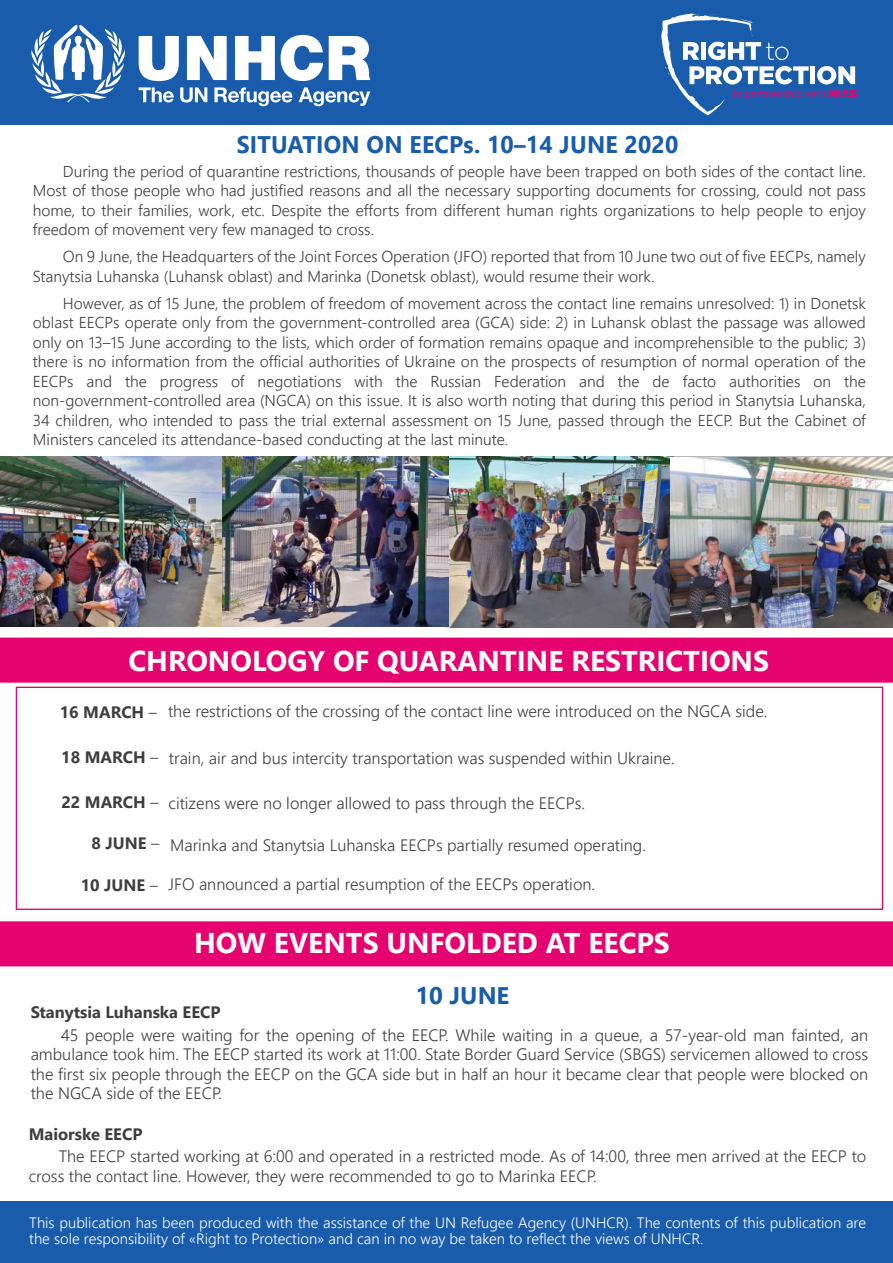
<style>
.page{position:relative;width:893px;height:1263px;background:#fff}
.page>*{position:absolute;margin:0;border:0;box-sizing:border-box;transform-origin:0 0}
.t1{font:700 28.5px "Segoe UI";color:#fff}
.t2{font:700 24px "Segoe UI";letter-spacing:.01em;color:#185cab;scale:.96 1}
.t3{font:700 24px "Segoe UI";letter-spacing:.01em;color:#185cab}
.t4{font:300 16.5px/19.5px "Segoe UI";color:#3e3e3f}
.t5{font:700 16.5px "Segoe UI";color:#3e3e3f}
.t6{font:300 15.75px/19.5px "Segoe UI";color:#3e3e3f;text-align:justify}
.t7{font:300 15px/16.5px "Segoe UI";color:#fff}
.s1{font-weight:700}
.s2{font-weight:300}
</style>
<div class="page">
<div style="left:16px;top:687px;width:867px;height:223px;border:1px solid #e4036f"></div>
<div style="left:0;top:0;width:893px;height:124px;background:#185cab"></div>
<div style="left:0;top:638px;width:893px;height:45px;background:#e4036f"></div>
<img style="left:446px;top:457px;width:228px;height:171px">
<img style="left:0;top:456px;width:448px;height:171px">
<img style="left:670px;top:457px;width:223px;height:170px">
<div style="left:0;top:921px;width:893px;height:45px;background:#e4036f"></div>
<div style="left:0;top:1202px;width:893px;height:61px;background:#185cab"></div>
<svg style="left:31px;top:25px;width:94px;height:77px"></svg>
<svg style="left:139px;top:36px;width:40px;height:45px"></svg>
<svg style="left:187px;top:36px;width:40px;height:44px"></svg>
<svg style="left:235px;top:36px;width:40px;height:44px"></svg>
<svg style="left:281px;top:35px;width:42px;height:46px"></svg>
<svg style="left:329px;top:36px;width:41px;height:44px"></svg>
<svg style="left:139px;top:87px;width:35px;height:15px"></svg>
<svg style="left:180px;top:87px;width:27px;height:16px"></svg>
<svg style="left:214px;top:87px;width:79px;height:19px"></svg>
<svg style="left:299px;top:87px;width:71px;height:19px"></svg>
<svg style="left:661px;top:14px;width:196px;height:101px"></svg>
<h2 class="t2" style="left:237px;top:122px;width:462px">SITUATION ON EECPs. 10–14 JUNE 2020</h2>
<p class="t6" style="left:33px;top:160px;width:835px;text-indent:30px">During the period of quarantine restrictions, thousands of people have been trapped on both sides of the contact line.<br>Most of those people who had justified reasons and all the necessary supporting documents for crossing, could not pass home, to their families, work, etc. Despite the efforts from different human rights organizations to help people to enjoy freedom of movement very few managed to cross.</p>
<p class="t6" style="left:33px;top:245px;width:834px;text-indent:30px">On 9 June, the Headquarters of the Joint Forces Operation (JFO) reported that from 10 June two out of five EECPs, namely<br>Stanytsia Luhanska (Luhansk oblast) and Marinka (Donetsk oblast), would resume their work.</p>
<p class="t6" style="left:33px;top:292px;width:834px;text-indent:30px">However, as of 15 June, the problem of freedom of movement across the contact line remains unresolved: 1) in Donetsk oblast EECPs operate only from the government-controlled area (GCA) side: 2) in Luhansk oblast the passage was allowed only on 13–15 June according to the lists, which order of formation remains opaque and incomprehensible to the public; 3) there is no information from the official authorities of Ukraine on the prospects of resumption of normal operation of the EECPs and the progress of negotiations with the Russian Federation and the de facto authorities on the non-government-controlled area (NGCA) on this issue. It is also worth noting that during this period in Stanytsia Luhanska, 34 children, who intended to pass the trial external assessment on 15 June, passed through the EECP. But the Cabinet of Ministers canceled its attendance-based conducting at the last minute.</p>
<h1 class="t1" style="left:128px;top:634px;width:642px">CHRONOLOGY OF QUARANTINE RESTRICTIONS</h1>
<p class="t4" style="left:60px;top:700px;width:709px"><span class="s1">16 MARCH</span> – the restrictions of the crossing of the contact line were introduced on the NGCA side.</p>
<p class="t4" style="left:61px;top:746px;width:615px"><span class="s1">18 MARCH</span> – train, air and bus intercity transportation was suspended within Ukraine.</p>
<p class="t4" style="left:61px;top:791px;width:525px"><span class="s1">22 MARCH</span> – citizens were no longer allowed to pass through the EECPs.</p>
<p class="t5" style="left:92px;top:827px;width:69px">8 JUNE <span class="s2">–</span></p>
<p class="t4" style="left:81px;top:873px;width:516px"><span class="s1">10 JUNE</span> – JFO announced a partial resumption of the EECPs operation.</p>
<p class="t4" style="left:170px;top:833px;width:477px">Marinka and Stanytsia Luhanska EECPs partially resumed operating.</p>
<h1 class="t1" style="left:194px;top:916px;width:477px">HOW EVENTS UNFOLDED AT EECPS</h1>
<h2 class="t3" style="left:415px;top:973px;width:95px">10 JUNE</h2>
<p class="t5" style="left:31px;top:997px;width:191px">Stanytsia Luhanska EECP</p>
<p class="t4" style="left:31px;top:1024px;width:839px;text-align:justify;text-indent:30px">45 people were waiting for the opening of the EECP. While waiting in a queue, a 57-year-old man fainted, an ambulance took him. The EECP started its work at 11:00. State Border Guard Service (SBGS) servicemen allowed to cross the first six people through the EECP on the GCA side but in half an hour it became clear that people were blocked on the NGCA side of the EECP.</p>
<p class="t5" style="left:29px;top:1118px;width:115px">Maiorske EECP</p>
<p class="t4" style="left:29px;top:1145px;width:839px;text-indent:30px">The EECP started working at 6:00 and operated in a restricted mode. As of 14:00, three men arrived at the EECP to cross the contact line. However, they were recommended to go to Marinka EECP.</p>
<p class="t7" style="left:29px;top:1212px;width:838px">This publication has been produced with the assistance of the UN Refugee Agency (UNHCR). The contents of this publication are the sole responsibility of «Right to Protection» and can in no way be taken to reflect the views of UNHCR.</p>
</div>
